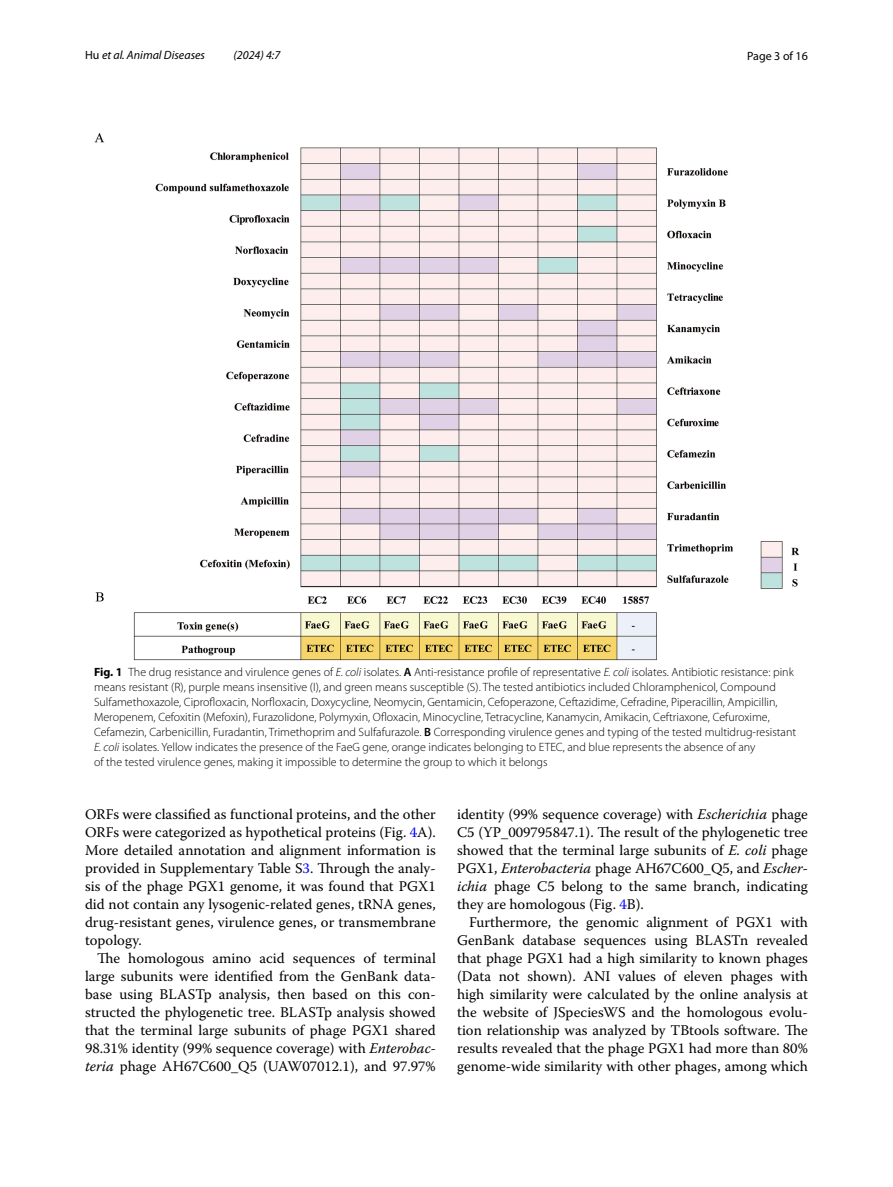
<style>
.page{position:relative;width:893px;height:1187px;background:#fff}
.page>*{position:absolute;margin:0;border:0;box-sizing:border-box;transform-origin:0 0}
.t1{font:14.7px/18px "Warnock Pro";color:#000;text-align:justify}
.t2{font:300 12px/15px "Myriad Pro";color:#000}
.t3{font:italic 12px "Myriad Pro";color:#000}
.t4{font:12px "Myriad Pro";color:#000}
.s1{font-style:normal}
.s2{font-weight:700}
.s3{font-style:italic}
.s4{font-weight:600}
.s5{color:#00f}
</style>
<div class="page">
<img style="left:94px;top:133px;width:706px;height:527px">
<p class="t3" style="left:85px;top:48px;width:121px"><span class="s1">Hu</span> et al. Animal Diseases</p>
<p class="t3" style="left:233px;top:48px;width:48px">(2024) 4:7</p>
<p class="t4" style="left:747px;top:48px;width:62px">Page 3 of 16</p>
<p class="t2" style="left:94px;top:664px;width:704px"><span class="s2">Fig. 1</span> The drug resistance and virulence genes of <span class="s3">E. coli</span> isolates. <span class="s4">A</span> Anti-resistance profile of representative <span class="s3">E. coli</span> isolates. Antibiotic resistance: pink means resistant (R), purple means insensitive (I), and green means susceptible (S). The tested antibiotics included Chloramphenicol, Compound Sulfamethoxazole, Ciprofloxacin, Norfloxacin, Doxycycline, Neomycin, Gentamicin, Cefoperazone, Ceftazidime, Cefradine, Piperacillin, Ampicillin, Meropenem, Cefoxitin (Mefoxin), Furazolidone, Polymyxin, Ofloxacin, Minocycline, Tetracycline, Kanamycin, Amikacin, Ceftriaxone, Cefuroxime, Cefamezin, Carbenicillin, Furadantin, Trimethoprim and Sulfafurazole. <span class="s4">B</span> Corresponding virulence genes and typing of the tested multidrug-resistant <span class="s3">E. coli</span> isolates. Yellow indicates the presence of the FaeG gene, orange indicates belonging to ETEC, and blue represents the absence of any<br>of the tested virulence genes, making it impossible to determine the group to which it belongs</p>
<p class="t1" style="left:85px;top:804px;width:352px">ORFs were classified as functional proteins, and the other ORFs were categorized as hypothetical proteins (Fig. <span class="s5">4</span>A).<br>More detailed annotation and alignment information is provided in Supplementary Table S<span class="s5">3</span>. Through the analy&shy;sis of the phage PGX1 genome, it was found that PGX1 did not contain any lysogenic-related genes, tRNA genes, drug-resistant genes, virulence genes, or transmembrane topology.</p>
<p class="t1" style="left:85px;top:948px;width:352px;text-indent:12px">The homologous amino acid sequences of terminal large subunits were identified from the GenBank data&shy;base using BLASTp analysis, then based on this con&shy;structed the phylogenetic tree. BLASTp analysis showed that the terminal large subunits of phage PGX1 shared 98.31% identity (99% sequence coverage) with <span class="s3">Enterobac&shy;teria</span> phage AH67C600_Q5 (UAW07012.1), and 97.97%</p>
<p class="t1" style="left:457px;top:804px;width:352px">identity (99% sequence coverage) with <span class="s3">Escherichia</span> phage C5 (YP_009795847.1). The result of the phylogenetic tree showed that the terminal large subunits of <span class="s3">E. coli</span> phage PGX1, <span class="s3">Enterobacteria</span> phage AH67C600_Q5, and <span class="s3">Escher&shy;ichia</span> phage C5 belong to the same branch, indicating they are homologous (Fig. <span class="s5">4</span>B).</p>
<p class="t1" style="left:457px;top:912px;width:352px;text-indent:12px">Furthermore, the genomic alignment of PGX1 with GenBank database sequences using BLASTn revealed that phage PGX1 had a high similarity to known phages (Data not shown). ANI values of eleven phages with high similarity were calculated by the online analysis at the website of JSpeciesWS and the homologous evolu&shy;tion relationship was analyzed by TBtools software. The results revealed that the phage PGX1 had more than 80% genome-wide similarity with other phages, among which</p>
</div>
